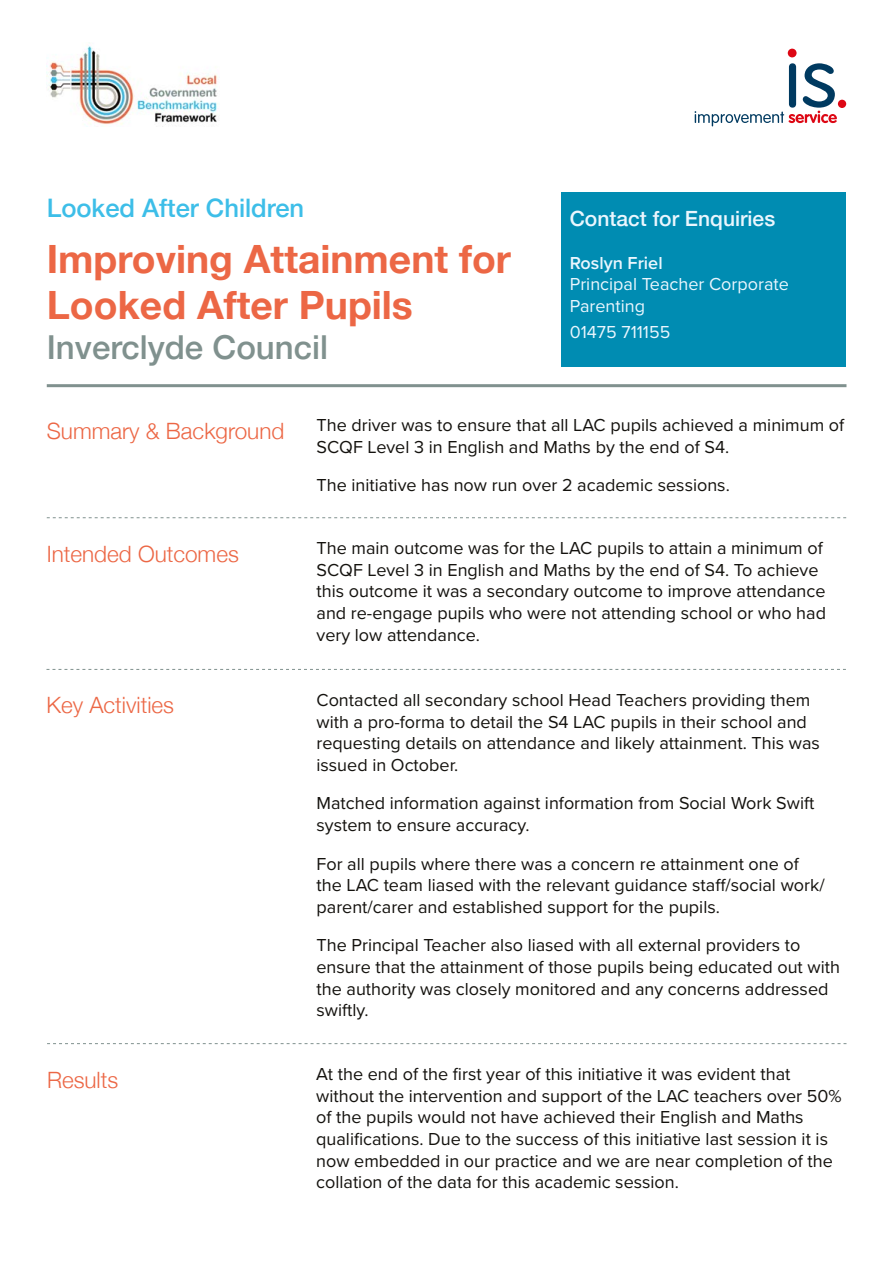
<style>
.page{position:relative;width:893px;height:1263px;background:#fff}
.page>*{position:absolute;margin:0;border:0;box-sizing:border-box;transform-origin:0 0}
.t1{font:700 39px/46.8px "Helvetica Neue";color:#ec6745}
.t2{font:500 33px "Helvetica Neue";color:#80918e}
.t3{font:500 25.5px "Helvetica Neue";color:#3dbee8}
.t4{font:300 22.5px "Helvetica Neue";color:#ec6745}
.t5{font:500 21px "Helvetica Neue";color:#eaf6fe}
.t6{font:18px/21.6px "Proxima Nova";color:#14120e}
.t7{font:18px/21.6px "Proxima Nova";color:#eaf6fe}
.t8{font:600 18px "Proxima Nova";color:#eaf6fe}
</style>
<div class="page">
<img style="left:46px;top:46px;width:172px;height:79px">
<svg style="left:694px;top:63px;width:143px;height:63px"></svg>
<div style="left:838px;top:100px;width:8px;height:8px;background:#dd0714;border-radius:50%"></div>
<div style="left:788px;top:49px;width:9px;height:8px;background:#dd0714;border-radius:50%"></div>
<hr style="left:47px;top:384px;width:799px;height:3px;background:#80918e">
<div style="left:561px;top:192px;width:285px;height:175px;background:#008cb2"></div>
<svg style="left:47px;top:517px;width:799px;height:1px"></svg>
<svg style="left:46px;top:669px;width:800px;height:1px"></svg>
<svg style="left:47px;top:1043px;width:799px;height:1px"></svg>
<h3 class="t3" style="left:47px;top:188px;width:259px">Looked After Children</h3>
<h1 class="t1" style="left:47px;top:236px;width:466px">Improving Attainment for<br>Looked After Pupils</h1>
<h2 class="t2" style="left:47px;top:321px;width:283px">Inverclyde Council</h2>
<p class="t5" style="left:570px;top:201px;width:207px">Contact for Enquiries</p>
<p class="t8" style="left:570px;top:249px;width:94px">Roslyn Friel</p>
<p class="t7" style="left:570px;top:273px;width:221px">Principal Teacher Corporate<br>Parenting</p>
<p class="t7" style="left:570px;top:320px;width:102px">01475 711155</p>
<p class="t4" style="left:47px;top:412px;width:239px">Summary &amp; Background</p>
<p class="t6" style="left:316px;top:413px;width:529px">The driver was to ensure that all LAC pupils achieved a minimum of<br>SCQF Level 3 in English and Maths by the end of S4.</p>
<p class="t6" style="left:316px;top:474px;width:415px">The initiative has now run over 2 academic sessions.</p>
<p class="t4" style="left:47px;top:536px;width:194px">Intended Outcomes</p>
<p class="t6" style="left:316px;top:537px;width:511px">The main outcome was for the LAC pupils to attain a minimum of SCQF Level 3 in English and Maths by the end of S4. To achieve this outcome it was a secondary outcome to improve attendance and re-engage pupils who were not attending school or who had very low attendance.</p>
<p class="t4" style="left:46px;top:687px;width:129px">Key Activities</p>
<p class="t6" style="left:316px;top:688px;width:505px">Contacted all secondary school Head Teachers providing them with a pro-forma to detail the S4 LAC pupils in their school and requesting details on attendance and likely attainment. This was issued in October.</p>
<p class="t6" style="left:316px;top:792px;width:499px">Matched information against information from Social Work Swift system to ensure accuracy.</p>
<p class="t6" style="left:316px;top:852px;width:510px">For all pupils where there was a concern re attainment one of the LAC team liased with the relevant guidance staff/social work/ parent/carer and established support for the pupils.</p>
<p class="t6" style="left:316px;top:934px;width:525px">The Principal Teacher also liased with all external providers to ensure that the attainment of those pupils being educated out with the authority was closely monitored and any concerns addressed swiftly.</p>
<p class="t4" style="left:47px;top:1061px;width:73px">Results</p>
<p class="t6" style="left:316px;top:1062px;width:527px">At the end of the first year of this initiative it was evident that without the intervention and support of the LAC teachers over 50% of the pupils would not have achieved their English and Maths qualifications. Due to the success of this initiative last session it is now embedded in our practice and we are near completion of the collation of the data for this academic session.</p>
</div>
